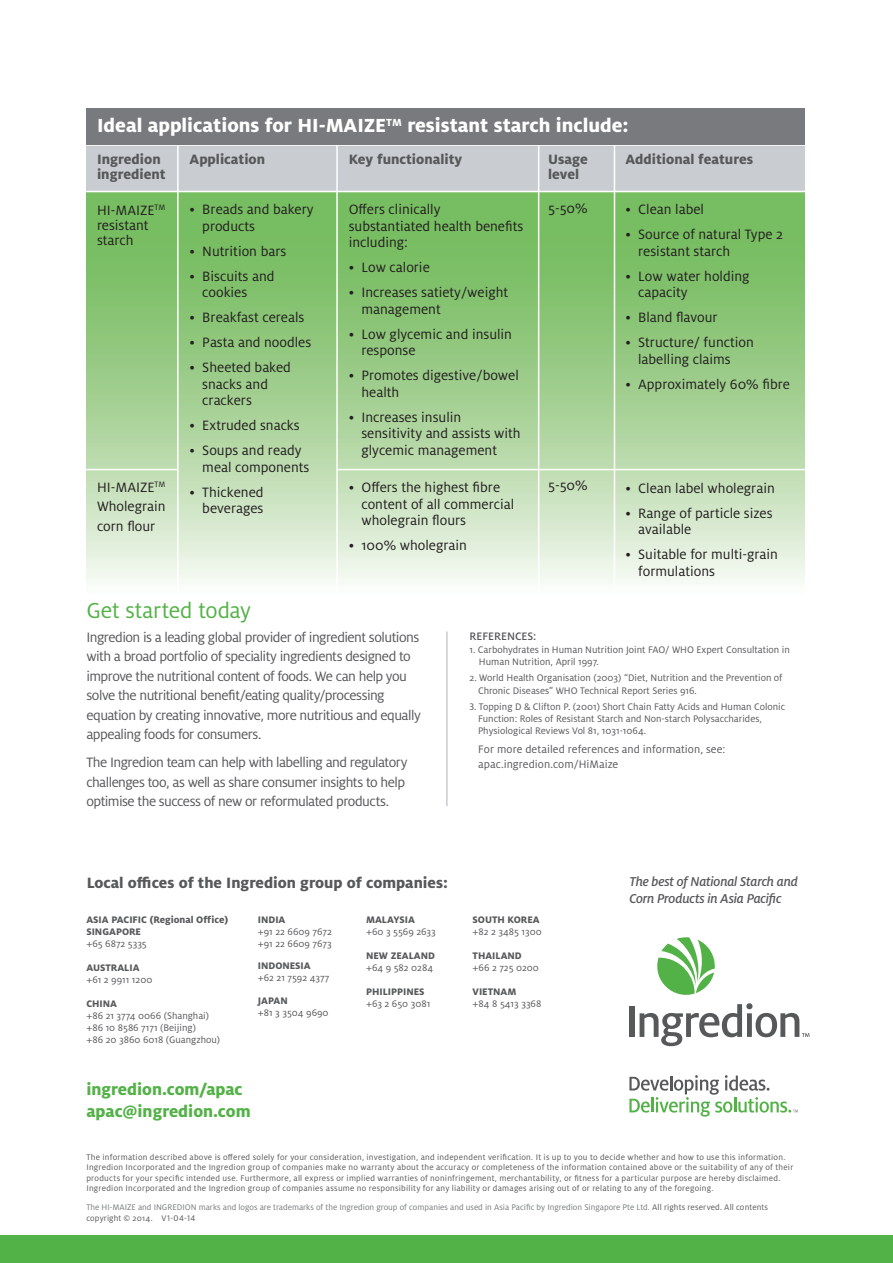
<style>
.page{position:relative;width:893px;height:1263px;background:#fff}
.page>*{position:absolute;margin:0;border:0;box-sizing:border-box;transform-origin:0 0}
.Body{font:24px "Milo Pro";letter-spacing:-.005em;color:#53b247}
.t1{font:800 21px "Milo Pro";color:#fff}
.t2{font:800 18px "Milo Pro";color:#53b247}
.t3{font:800 16.5px "Milo Pro";color:#57585a}
.FS_Bullets{font:15px/16.5px "Milo Pro";color:#231f20}
.FS_Bullets-2{font:15px/19.5px "Milo Pro";letter-spacing:-.035em;color:#57585a}
.t4{font:800 15px/15px "Milo Pro";color:#57585a}
.FS_Bullets-3{font:italic 500 14.25px/16.5px "Milo Pro";letter-spacing:-.02em;color:#57585a}
.FS_Bullets-4{font:12px/15px "Milo Pro";letter-spacing:.005em;color:#57585a}
.t5{font:500 12px "Milo Pro";color:#57585a}
.t6{font:10.5px/12px "Milo Pro";color:#57585a}
.t7{font:800 10.5px "Milo Pro";color:#57585a}
.Frnt_Body{font:9px/10.5px "Milo Pro";letter-spacing:.025em;color:#57585a}
.Frnt_Body-2{font:9px/10.5px "Milo Pro";color:#787a7d}
.s1{color:#57585a}
</style>
<div class="page">
<div style="left:86px;top:145px;width:719px;height:49px;background:#c9cdd1"></div>
<svg style="left:86px;top:192px;width:719px;height:390px;background:#a5d196"></svg>
<div style="left:86px;top:108px;width:719px;height:39px;background:#787a7d"></div>
<div style="left:0;top:1236px;width:893px;height:27px;background:#53b247"></div>
<div style="left:629px;top:1007px;width:5px;height:30px;background:#57585a"></div>
<svg style="left:640px;top:937px;width:169px;height:109px"></svg>
<svg style="left:629px;top:1075px;width:169px;height:41px"></svg>
<hr style="left:337px;top:469px;width:474px;height:1px;background:#fff">
<hr style="left:177px;top:145px;width:2px;height:447px;background:#fff">
<hr style="left:336px;top:145px;width:2px;height:447px;background:#fff">
<hr style="left:538px;top:145px;width:1px;height:447px;background:#fff">
<hr style="left:614px;top:145px;width:1px;height:447px;background:#fff">
<hr style="left:68px;top:191px;width:746px;height:1px;background:#fff">
<hr style="left:82px;top:469px;width:95px;height:1px;background:#fff">
<hr style="left:447px;top:631px;width:1px;height:175px;background:#aeb3b8">
<hr style="left:68px;top:145px;width:746px;height:2px;background:#fff">
<p class="t1" style="left:97px;top:114px;width:533px">Ideal applications for HI-MAIZE<sup>TM</sup> resistant starch include:</p>
<p class="t4" style="left:97px;top:152px;width:70px">Ingredion ingredient</p>
<p class="FS_Bullets" style="left:97px;top:203px;width:70px;line-height:15px">HI-MAIZE<sup>TM </sup>resistant starch</p>
<p class="FS_Bullets" style="left:97px;top:477px;width:70px;line-height:19.5px;text-align:justify">HI-MAIZE<sup>TM </sup>Wholegrain corn flour</p>
<p class="t4" style="left:190px;top:152px;width:77px">Application</p>
<p class="FS_Bullets" style="left:202px;top:201px;width:113px;text-indent:-13px">• Breads and bakery products</p>
<p class="FS_Bullets" style="left:190px;top:243px;width:98px">• Nutrition bars</p>
<p class="FS_Bullets" style="left:202px;top:268px;width:74px;text-indent:-13px">• Biscuits and cookies</p>
<p class="FS_Bullets" style="left:190px;top:309px;width:116px">• Breakfast cereals</p>
<p class="FS_Bullets" style="left:190px;top:334px;width:123px">• Pasta and noodles</p>
<p class="FS_Bullets" style="left:202px;top:359px;width:90px;text-indent:-13px">• Sheeted baked snacks and crackers</p>
<p class="FS_Bullets" style="left:190px;top:417px;width:112px">• Extruded snacks</p>
<p class="FS_Bullets" style="left:202px;top:442px;width:109px;text-indent:-13px">• Soups and ready meal components</p>
<p class="FS_Bullets" style="left:190px;top:484px;width:75px;text-align:right">• Thickened beverages</p>
<p class="t4" style="left:349px;top:152px;width:115px">Key functionality</p>
<p class="FS_Bullets" style="left:349px;top:201px;width:176px">Offers clinically substantiated health benefits including:</p>
<p class="FS_Bullets" style="left:349px;top:259px;width:83px">• Low calorie</p>
<p class="FS_Bullets" style="left:361px;top:284px;width:148px;text-indent:-13px">• Increases satiety/weight management</p>
<p class="FS_Bullets" style="left:361px;top:326px;width:152px;text-indent:-13px">• Low glycemic and insulin response</p>
<p class="FS_Bullets" style="left:361px;top:367px;width:159px;text-indent:-13px">• Promotes digestive/bowel health</p>
<p class="FS_Bullets" style="left:361px;top:409px;width:161px;text-indent:-13px">• Increases insulin sensitivity and assists with glycemic management</p>
<p class="FS_Bullets" style="left:361px;top:479px;width:154px;text-indent:-13px">• Offers the highest fibre content of all commercial wholegrain flours</p>
<p class="FS_Bullets" style="left:349px;top:537px;width:120px">• 100% wholegrain</p>
<p class="t4" style="left:548px;top:152px;width:41px">Usage level</p>
<p class="FS_Bullets" style="left:548px;top:200px;width:41px">5-50%</p>
<p class="FS_Bullets" style="left:548px;top:477px;width:41px">5-50%</p>
<p class="t4" style="left:625px;top:152px;width:129px">Additional features</p>
<p class="FS_Bullets" style="left:625px;top:201px;width:80px">• Clean label</p>
<p class="FS_Bullets" style="left:638px;top:226px;width:146px;text-indent:-13px">• Source of natural Type 2 resistant starch</p>
<p class="FS_Bullets" style="left:638px;top:268px;width:113px;text-indent:-13px">• Low water holding capacity</p>
<p class="FS_Bullets" style="left:625px;top:309px;width:94px">• Bland flavour</p>
<p class="FS_Bullets" style="left:638px;top:334px;width:117px;text-indent:-13px">• Structure/ function labelling claims</p>
<p class="FS_Bullets" style="left:625px;top:376px;width:166px">• Approximately 60% fibre</p>
<p class="FS_Bullets" style="left:625px;top:480px;width:151px">• Clean label wholegrain</p>
<p class="FS_Bullets" style="left:638px;top:505px;width:136px;text-indent:-13px">• Range of particle sizes available</p>
<p class="FS_Bullets" style="left:638px;top:546px;width:141px;text-indent:-13px">• Suitable for multi-grain formulations</p>
<p class="Body" style="left:86px;top:597px;width:166px">Get started today</p>
<p class="FS_Bullets-2" style="left:86px;top:627px;width:336px">Ingredion is a leading global provider of ingredient solutions with a broad portfolio of speciality ingredients designed to improve the nutritional content of foods. We can help you solve the nutritional benefit/eating quality/processing equation by creating innovative, more nutritious and equally appealing foods for consumers.</p>
<p class="FS_Bullets-2" style="left:86px;top:753px;width:323px">The Ingredion team can help with labelling and regulatory challenges too, as well as share consumer insights to help optimise the success of new or reformulated products.</p>
<p class="t5" style="left:469px;top:630px;width:68px">REFERENCES:</p>
<p class="t6" style="left:479px;top:644px;width:312px;text-indent:-9px">1. Carbohydrates in Human Nutrition Joint FAO/ WHO Expert Consultation in<br>Human Nutrition, April 1997.</p>
<p class="t6" style="left:478px;top:672px;width:306px;text-indent:-9px">2. World Health Organisation (2003) “Diet, Nutrition and the Prevention of<br>Chronic Diseases” WHO Technical Report Series 916.</p>
<p class="t6" style="left:478px;top:700px;width:309px;text-indent:-9px">3. Topping D &amp; Clifton P. (2001) Short Chain Fatty Acids and Human Colonic<br>Function: Roles of Resistant Starch and Non-starch Polysaccharides,<br>Physiological Reviews Vol 81, 1031-1064.</p>
<p class="FS_Bullets-4" style="left:478px;top:742px;width:249px">For more detailed references and information, see: apac.ingredion.com/HiMaize</p>
<p class="t3" style="left:87px;top:873px;width:363px">Local offices of the Ingredion group of companies:</p>
<p class="t7" style="left:86px;top:913px;width:143px">ASIA PACIFIC (Regional Office)</p>
<p class="t7" style="left:86px;top:925px;width:56px">SINGAPORE</p>
<p class="t6" style="left:86px;top:937px;width:62px">+65 6872 5335</p>
<p class="t7" style="left:86px;top:961px;width:55px">AUSTRALIA</p>
<p class="t6" style="left:86px;top:973px;width:67px">+61 2 9911 1200</p>
<p class="t7" style="left:86px;top:997px;width:32px">CHINA</p>
<p class="t6" style="left:86px;top:1009px;width:124px">+86 21 3774 0066 (Shanghai)</p>
<p class="t6" style="left:86px;top:1021px;width:111px">+86 10 8586 7171 (Beijing)</p>
<p class="t6" style="left:86px;top:1033px;width:135px">+86 20 3860 6018 (Guangzhou)</p>
<p class="t7" style="left:258px;top:913px;width:29px">INDIA</p>
<p class="t6" style="left:258px;top:925px;width:76px">+91 22 6609 7672</p>
<p class="t6" style="left:258px;top:937px;width:75px">+91 22 6609 7673</p>
<p class="t7" style="left:258px;top:960px;width:54px">INDONESIA</p>
<p class="t6" style="left:258px;top:972px;width:73px">+62 21 7592 4377</p>
<p class="t7" style="left:258px;top:994px;width:31px">JAPAN</p>
<p class="t6" style="left:258px;top:1006px;width:72px">+81 3 3504 9690</p>
<p class="t2" style="left:86px;top:1079px;width:158px">ingredion.com/apac</p>
<p class="t2" style="left:86px;top:1101px;width:166px">apac@ingredion.com</p>
<p class="t7" style="left:366px;top:913px;width:50px">MALAYSIA</p>
<p class="t6" style="left:366px;top:925px;width:71px">+60 3 5569 2633</p>
<p class="t7" style="left:366px;top:949px;width:70px">NEW ZEALAND</p>
<p class="t6" style="left:366px;top:961px;width:69px">+64 9 582 0284</p>
<p class="t7" style="left:366px;top:985px;width:60px">PHILIPPINES</p>
<p class="t6" style="left:366px;top:997px;width:66px">+63 2 650 3081</p>
<p class="t7" style="left:473px;top:913px;width:69px">SOUTH KOREA</p>
<p class="t6" style="left:473px;top:925px;width:71px">+82 2 3485 1300</p>
<p class="t7" style="left:473px;top:949px;width:51px">THAILAND</p>
<p class="t6" style="left:473px;top:961px;width:68px">+66 2 725 0200</p>
<p class="t7" style="left:473px;top:985px;width:45px">VIETNAM</p>
<p class="t6" style="left:473px;top:997px;width:70px">+84 8 5413 3368</p>
<p class="FS_Bullets-3" style="left:629px;top:873px;width:170px">The best of National Starch and<br>Corn Products in Asia Pacific</p>
<p class="Frnt_Body" style="left:86px;top:1151px;width:708px">The information described above is offered solely for your consideration, investigation, and independent verification. It is up to you to decide whether and how to use this information.<br>Ingredion Incorporated and the Ingredion group of companies make no warranty about the accuracy or completeness of the information contained above or the suitability of any of their products for your specific intended use. Furthermore, all express or implied warranties of noninfringement, merchantability, or fitness for a particular purpose are hereby disclaimed.<br>Ingredion Incorporated and the Ingredion group of companies assume no responsibility for any liability or damages arising out of or relating to any of the foregoing.</p>
<p class="Frnt_Body-2" style="left:86px;top:1202px;width:683px">The HI-MAIZE and INGREDION marks and logos are trademarks of the Ingredion group of companies and used in Asia Pacific by Ingredion Singapore Pte Ltd. <span class="s1">All rights reserved. All contents copyright © 2014. V1-04-14</span></p>
</div>
